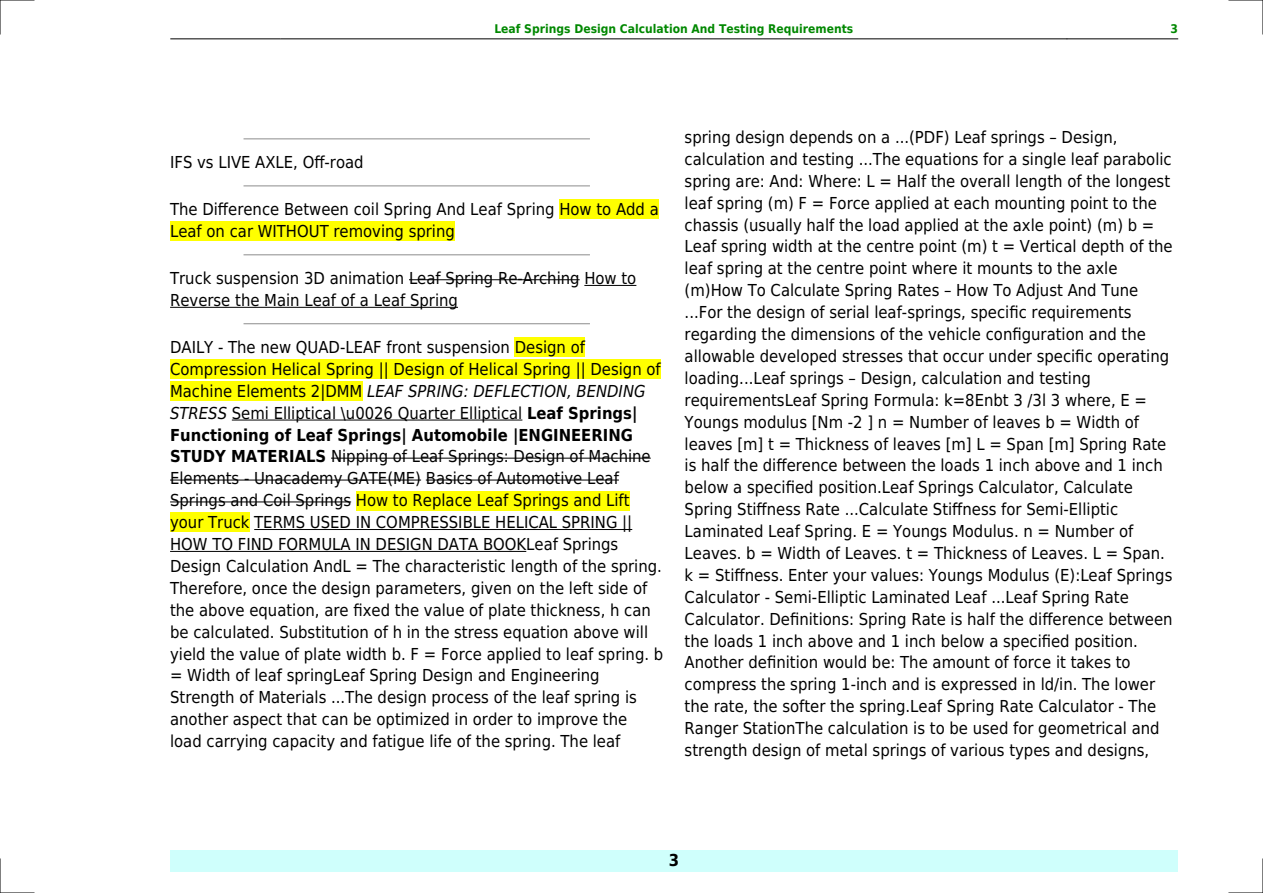
<style>
.page{position:relative;width:1263px;height:893px;background:#fff}
.page>*{position:absolute;margin:0;border:0;box-sizing:border-box;transform-origin:0 0}
.t1{font:16.5px/21.9px "DejaVu Sans Condensed";color:#000}
.t2{font:700 16.5px "DejaVu Sans Condensed";color:#000}
.t3{font:700 12px "DejaVu Sans Condensed";color:#080}
.s1{font-style:italic}
.s2{font-weight:700}
</style>
<div class="page">
<hr style="left:170px;top:39px;width:111px;height:1px;background:#000">
<hr style="left:281px;top:39px;width:786px;height:1px;background:#000">
<hr style="left:1067px;top:39px;width:111px;height:1px;background:#000">
<div style="left:170px;top:850px;width:1008px;height:22px;background:#cffffc"></div>
<hr style="left:244px;top:138px;width:345px;height:1px;background:#999">
<hr style="left:244px;top:185px;width:345px;height:1px;background:#999">
<div style="left:559px;top:200px;width:100px;height:19px;background:#ff0"></div>
<div style="left:170px;top:222px;width:285px;height:19px;background:#ff0"></div>
<hr style="left:244px;top:254px;width:345px;height:1px;background:#999">
<hr style="left:409px;top:279px;width:171px;height:1px;background:#000">
<hr style="left:584px;top:285px;width:52px;height:1px;background:#000">
<hr style="left:170px;top:307px;width:288px;height:1px;background:#000">
<hr style="left:244px;top:323px;width:345px;height:1px;background:#999">
<div style="left:515px;top:338px;width:70px;height:19px;background:#ff0"></div>
<div style="left:170px;top:359px;width:491px;height:20px;background:#ff0"></div>
<div style="left:170px;top:381px;width:192px;height:20px;background:#ff0"></div>
<hr style="left:232px;top:420px;width:290px;height:1px;background:#000">
<hr style="left:331px;top:458px;width:320px;height:1px;background:#000">
<hr style="left:170px;top:480px;width:251px;height:1px;background:#000">
<hr style="left:426px;top:480px;width:193px;height:1px;background:#000">
<hr style="left:170px;top:501px;width:181px;height:1px;background:#000">
<div style="left:356px;top:491px;width:274px;height:19px;background:#ff0"></div>
<div style="left:170px;top:513px;width:79px;height:19px;background:#ff0"></div>
<hr style="left:254px;top:529px;width:378px;height:1px;background:#000">
<hr style="left:170px;top:551px;width:356px;height:1px;background:#000">
<hr style="left:0;top:0;width:34px;height:1px;background:#000">
<hr style="left:1229px;top:0;width:34px;height:1px;background:#000">
<hr style="left:0;top:892px;width:34px;height:1px;background:#000">
<hr style="left:1229px;top:892px;width:34px;height:1px;background:#000">
<hr style="left:0;top:0;width:1px;height:34px;background:#000">
<hr style="left:0;top:859px;width:1px;height:34px;background:#000">
<hr style="left:1262px;top:0;width:1px;height:34px;background:#000">
<hr style="left:1262px;top:859px;width:1px;height:34px;background:#000">
<p class="t3" style="left:494px;top:21px;width:360px">Leaf Springs Design Calculation And Testing Requirements</p>
<p class="t3" style="left:1170px;top:21px;width:9px">3</p>
<p class="t1" style="left:170px;top:151px;width:195px">IFS vs LIVE AXLE, Off-road</p>
<p class="t1" style="left:170px;top:198px;width:490px">The Difference Between coil Spring And Leaf Spring How to Add a<br>Leaf on car WITHOUT removing spring</p>
<p class="t1" style="left:170px;top:267px;width:468px">Truck suspension 3D animation Leaf Spring Re-Arching How to<br>Reverse the Main Leaf of a Leaf Spring</p>
<p class="t1" style="left:170px;top:336px;width:495px">DAILY - The new QUAD-LEAF front suspension Design of Compression Helical Spring || Design of Helical Spring || Design of Machine Elements 2|DMM <span class="s1">LEAF SPRING: DEFLECTION, BENDING STRESS</span> Semi Elliptical \u0026 Quarter Elliptical <span class="s2">Leaf Springs| Functioning of Leaf Springs| Automobile |ENGINEERING STUDY MATERIALS</span> Nipping of Leaf Springs: Design of Machine Elements - Unacademy GATE(ME) Basics of Automotive Leaf Springs and Coil Springs How to Replace Leaf Springs and Lift your Truck TERMS USED IN COMPRESSIBLE HELICAL SPRING || HOW TO FIND FORMULA IN DESIGN DATA BOOKLeaf Springs Design Calculation AndL = The characteristic length of the spring.<br>Therefore, once the design parameters, given on the left side of the above equation, are fixed the value of plate thickness, h can be calculated. Substitution of h in the stress equation above will yield the value of plate width b. F = Force applied to leaf spring. b = Width of leaf springLeaf Spring Design and Engineering Strength of Materials ...The design process of the leaf spring is another aspect that can be optimized in order to improve the<br>load carrying capacity and fatigue life of the spring. The leaf</p>
<p class="t1" style="left:685px;top:126px;width:490px">spring design depends on a ...(PDF) Leaf springs Design, calculation and testing ...The equations for a single leaf parabolic spring are: And: Where: L = Half the overall length of the longest leaf spring (m) F = Force applied at each mounting point to the chassis (usually half the load applied at the axle point) (m) b = Leaf spring width at the centre point (m) t = Vertical depth of the leaf spring at the centre point where it mounts to the axle (m)How To Calculate Spring Rates How To Adjust And Tune ...For the design of serial leaf-springs, specific requirements regarding the dimensions of the vehicle configuration and the allowable developed stresses that occur under specific operating loading...Leaf springs Design, calculation and testing requirementsLeaf Spring Formula: k=8Enbt 3 /3l 3 where, E = Youngs modulus [Nm -2 ] n = Number of leaves b = Width of leaves [m] t = Thickness of leaves [m] L = Span [m] Spring Rate is half the difference between the loads 1 inch above and 1 inch below a specified position.Leaf Springs Calculator, Calculate Spring Stiffness Rate ...Calculate Stiffness for Semi-Elliptic Laminated Leaf Spring. E = Youngs Modulus. n = Number of Leaves. b = Width of Leaves. t = Thickness of Leaves. L = Span. k = Stiffness. Enter your values: Youngs Modulus (E):Leaf Springs Calculator - Semi-Elliptic Laminated Leaf ...Leaf Spring Rate Calculator. Definitions: Spring Rate is half the difference between the loads 1 inch above and 1 inch below a specified position.<br>Another definition would be: The amount of force it takes to compress the spring 1-inch and is expressed in ld/in. The lower the rate, the softer the spring.Leaf Spring Rate Calculator - The Ranger StationThe calculation is to be used for geometrical and strength design of metal springs of various types and designs,</p>
<p class="t2" style="left:669px;top:851px;width:12px">3</p>
</div>
